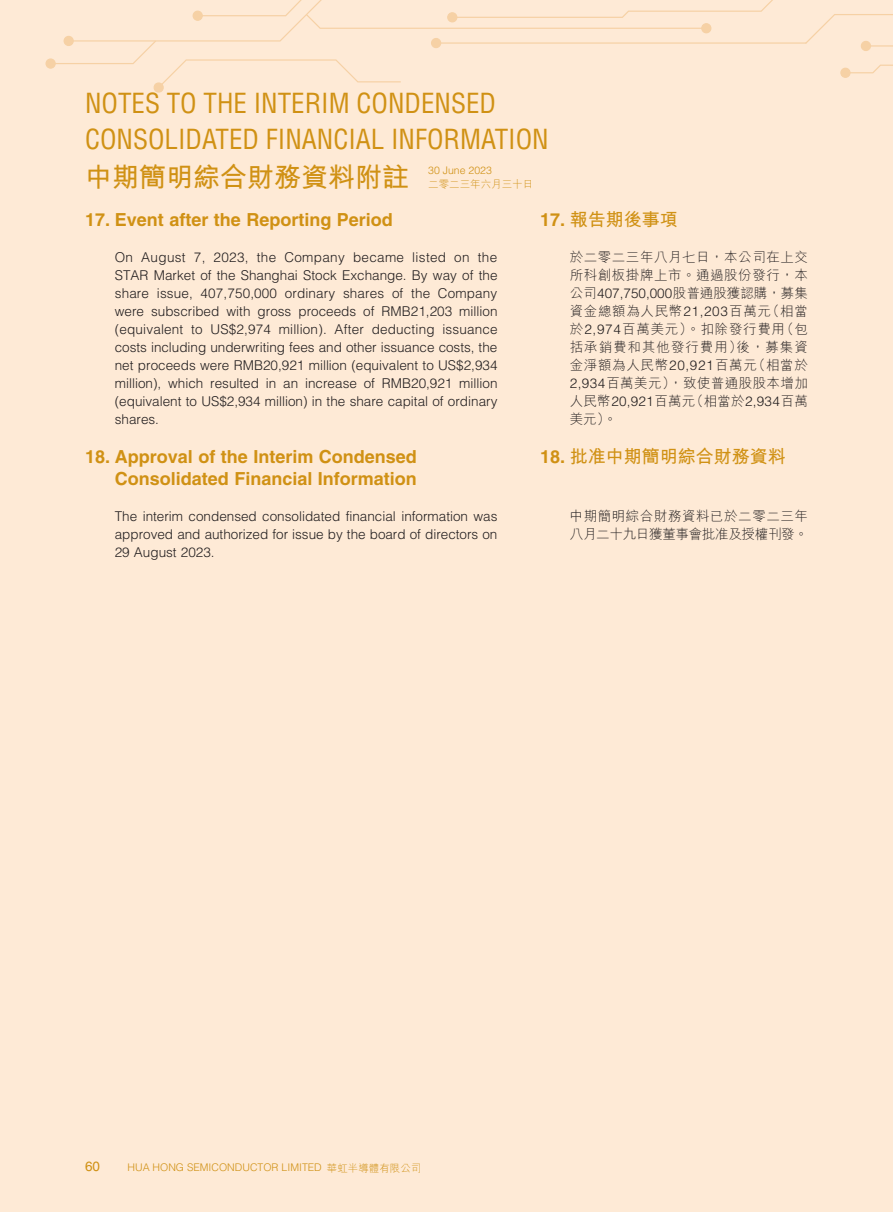
<style>
.page{position:relative;width:893px;height:1212px;background:#fff}
.page>*{position:absolute;margin:0;border:0;box-sizing:border-box;transform-origin:0 0}
.t1{font:condensed 27px/36px "Helvetica LT Std";color:#d09114}
.t2{font:700 27px "M Hei HK";color:#d09114}
.t3{font:700 18px/21.6px "Helvetica LT Std";color:#d09114;text-align:right}
.t4{font:700 18px "M Hei HK";color:#d09114}
.t5{font:300 13.5px/18px "Helvetica LT Std";color:#231f20;text-align:justify}
.t6{font:300 13.5px/18px "M Hei HK";letter-spacing:.04em;color:#231f20;text-align:justify}
.t7{font:300 13.5px/18px "M Hei HK";letter-spacing:.01em;color:#231f20}
.t8{font:13.5px "Helvetica LT Std";color:#d09114}
.t9{font:300 10.5px "Helvetica LT Std";color:#d09114}
.t10{font:300 10.5px "M Hei HK";color:#d09114}
.s1{font-family:"Helvetica LT Std"}
.s2{font-family:"M Hei HK"}
</style>
<div class="page">
<div style="left:45px;top:0;width:848px;height:93px;background:#feead6"></div>
<h1 class="t1" style="left:85px;top:85px;width:465px">NOTES TO THE INTERIM CONDENSED<br>CONSOLIDATED FINANCIAL INFORMATION</h1>
<h1 class="t2" style="left:85px;top:157px;width:325px">中期簡明綜合財務資料附註</h1>
<p class="t9" style="left:428px;top:164px;width:65px">30 June 2023</p>
<p class="t10" style="left:428px;top:179px;width:106px">二零二三年六月三十日</p>
<h2 class="t3" style="left:85px;top:208px;width:309px">17. Event after the Reporting Period</h2>
<p class="t5" style="left:115px;top:248px;width:384px">On August 7, 2023, the Company became listed on the STAR Market of the Shanghai Stock Exchange. By way of the share issue, 407,750,000 ordinary shares of the Company were subscribed with gross proceeds of RMB21,203 million (equivalent to US$2,974 million). After deducting issuance costs including underwriting fees and other issuance costs, the net proceeds were RMB20,921 million (equivalent to US$2,934 million), which resulted in an increase of RMB20,921 million (equivalent to US$2,934 million) in the share capital of ordinary shares.</p>
<h2 class="t3" style="left:85px;top:446px;width:333px">18. Approval of the Interim Condensed<br>Consolidated Financial Information</h2>
<p class="t5" style="left:115px;top:507px;width:384px">The interim condensed consolidated financial information was approved and authorized for issue by the board of directors on 29 August 2023.</p>
<h2 class="t4" style="left:540px;top:206px;width:139px"><span class="s1">17.</span> 報告期後事項</h2>
<p class="t6" style="left:570px;top:247px;width:240px">於二零二三年八月七日，本公司在上交所科創板掛牌上市。通過股份發行，本公司<span class="s1">407,750,000</span>股普通股獲認購，募集資金總額為人民幣<span class="s1">21,203</span>百萬元（相當於<span class="s1">2,974</span>百萬美元）。扣除發行費用（包括承銷費和其他發行費用）後，募集資金淨額為人民幣<span class="s1">20,921</span>百萬元（相當於<span class="s1">2,934</span>百萬美元），致使普通股股本增加人民幣<span class="s1">20,921</span>百萬元（相當於<span class="s1">2,934</span>百萬美元）。</p>
<h2 class="t4" style="left:540px;top:443px;width:247px"><span class="s1">18.</span> 批准中期簡明綜合財務資料</h2>
<p class="t7" style="left:570px;top:507px;width:240px">中期簡明綜合財務資料已於二零二三年八月二十九日獲董事會批准及授權刊發。</p>
<p class="t8" style="left:85px;top:1159px;width:17px">60</p>
<p class="t9" style="left:128px;top:1161px;width:295px">HUA HONG SEMICONDUCTOR LIMITED <span class="s2">華虹半導體有限公司</span></p>
</div>
